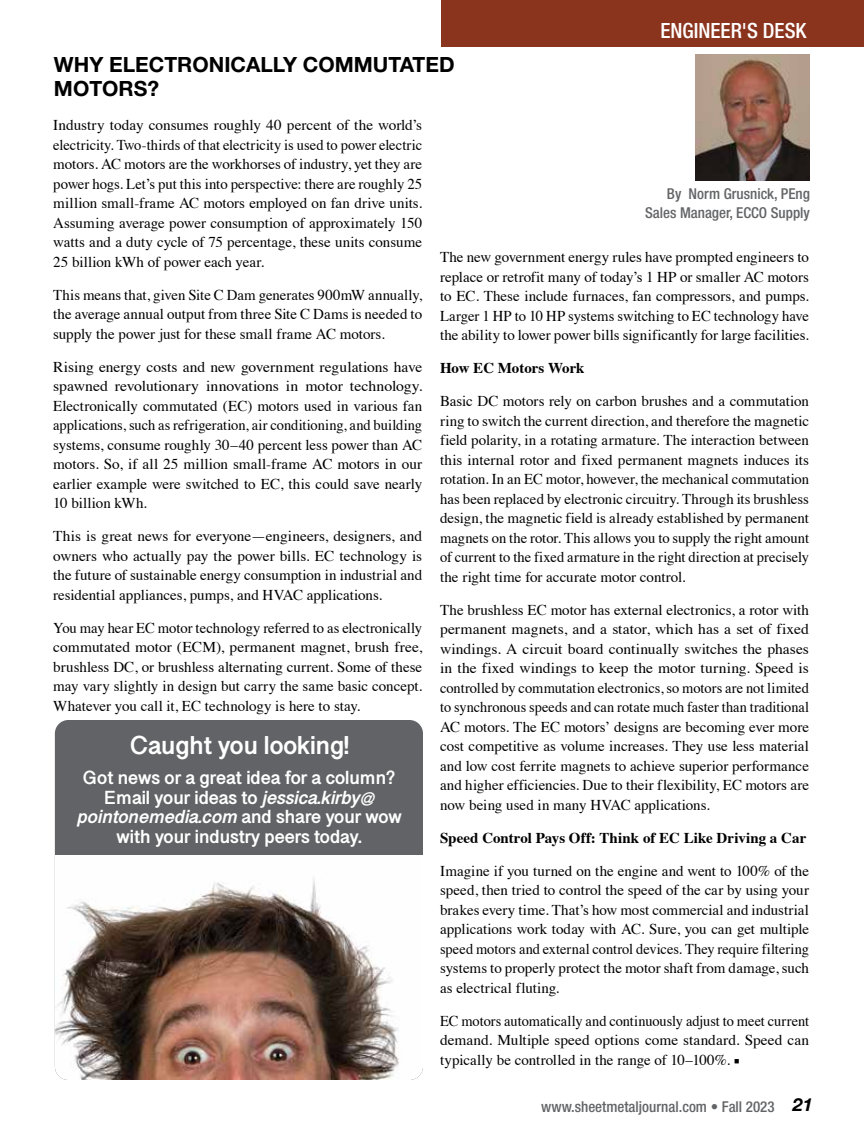
<style>
.page{position:relative;width:864px;height:1134px;background:#fff}
.page>*{position:absolute;margin:0;border:0;box-sizing:border-box;transform-origin:0 0}
.t1{font:700 22.5px "Oriya Sangam MN";color:#fff}
.t2{font:700 21px/24px "Helvetica Neue LT Std";color:#000}
.t3{font:500 condensed 21px "Helvetica Neue LT Std";color:#fff}
.t4{font:700 16.5px/19.5px "Oriya Sangam MN";color:#fff;text-align:center}
.t5{font:15px/19.5px "Times";color:#000;text-align:justify}
.t6{font:15px/19.5px "Times";color:#000;text-align:justify;scale:1.04 1}
.t7{font:15px/19.5px "Times";color:#000;text-align:justify;scale:.96 1}
.t8{font:500 condensed 15px/19.5px "Helvetica Neue LT Std";color:#636466;text-align:right}
.t9{font:700 15px "Times";color:#000}
.s1{font-family:"Minion Pro"}
.s2{font-style:italic}
.s3{font-weight:700;font-style:italic;font-stretch:normal;font-size:18px;color:#000}
</style>
<div class="page">
<div style="left:441px;top:0;width:423px;height:47px;background:#8b341d"></div>
<img style="left:696px;top:54px;width:114px;height:126px">
<div style="left:55px;top:720px;width:368px;height:360px;background:#626366;border-radius:14px"></div>
<img style="left:55px;top:855px;width:368px;height:225px">
<h2 class="t3" style="left:660px;top:18px;width:148px">ENGINEER'S DESK</h2>
<h2 class="t2" style="left:54px;top:52px;width:402px">WHY ELECTRONICALLY COMMUTATED<br>MOTORS?</h2>
<p class="t5" style="left:53px;top:114px;width:371px">Industry today consumes roughly 40 percent of the world’s electricity. Two-thirds of that electricity is used to power electric motors. AC motors are the workhorses of industry, yet they are power hogs. Let’s put this into perspective: there are roughly 25 million small-frame AC motors employed on fan drive units.<br>Assuming average power consumption of approximately 150 watts and a duty cycle of 75 percentage, these units consume 25 billion kWh of power each year.</p>
<p class="t5" style="left:53px;top:284px;width:371px">This means that, given Site C Dam generates 900mW annually, the average annual output from three Site C Dams is needed to supply the power just for these small frame AC motors.</p>
<p class="t6" style="left:53px;top:356px;width:356px">Rising energy costs and new government regulations have spawned revolutionary innovations in motor technology.<br>Electronically commutated (EC) motors used in various fan applications, such as refrigeration, air conditioning, and building systems, consume roughly 30–40 percent less power than AC motors. So, if all 25 million small-frame AC motors in our earlier example were switched to EC, this could save nearly 10 billion kWh.</p>
<p class="t5" style="left:53px;top:525px;width:371px">This is great news for everyone—engineers, designers, and owners who actually pay the power bills. EC technology is the future of sustainable energy consumption in industrial and residential appliances, pumps, and HVAC applications.</p>
<p class="t5" style="left:53px;top:617px;width:371px">You may hear EC motor technology referred to as electronically commutated motor (ECM), permanent magnet, brush free, brushless DC, or brushless alternating current. Some of these may vary slightly in design but carry the same basic concept.<br>Whatever you call it, EC technology is here to stay.</p>
<p class="t8" style="left:645px;top:183px;width:166px">By Norm Grusnick, PEng<br>Sales Manager, ECCO Supply</p>
<p class="t5" style="left:440px;top:246px;width:371px">The new government energy rules have prompted engineers to replace or retrofit many of today’s 1 HP or smaller AC motors to EC. These include furnaces, fan compressors, and pumps.<br>Larger 1 HP to 10 HP systems switching to EC technology have the ability to lower power bills significantly for large facilities.</p>
<p class="t9" style="left:440px;top:354px;width:146px">How EC Motors Work</p>
<p class="t5" style="left:440px;top:390px;width:371px">Basic DC motors rely on carbon brushes and a commutation ring to switch the current direction, and therefore the magnetic field polarity, in a rotating armature. The interaction between this internal rotor and fixed permanent magnets induces its rotation. In an EC motor, however, the mechanical commutation has been replaced by electronic circuitry. Through its brushless design, the magnetic field is already established by permanent magnets on the rotor. This allows you to supply the right amount of current to the fixed armature in the right direction at precisely the right time for accurate motor control.</p>
<p class="t5" style="left:440px;top:599px;width:371px">The brushless EC motor has external electronics, a rotor with permanent magnets, and a stator, which has a set of fixed windings. A circuit board continually switches the phases in the fixed windings to keep the motor turning. Speed is controlled by commutation electronics, so motors are not limited to synchronous speeds and can rotate much faster than traditional AC motors. The EC motors’ designs are becoming ever more cost competitive as volume increases. They use less material and low cost ferrite magnets to achieve superior performance and higher efficiencies. Due to their flexibility, EC motors are now being used in many HVAC applications.</p>
<p class="t9" style="left:440px;top:823px;width:368px">Speed Control Pays Off: Think of EC Like Driving a Car</p>
<p class="t5" style="left:440px;top:860px;width:371px">Imagine if you turned on the engine and went to 100% of the speed, then tried to control the speed of the car by using your brakes every time. That’s how most commercial and industrial applications work today with AC. Sure, you can get multiple speed motors and external control devices. They require filtering systems to properly protect the motor shaft from damage, such as electrical fluting.</p>
<p class="t7" style="left:440px;top:1010px;width:386px">EC motors automatically and continuously adjust to meet current demand. Multiple speed options come standard. Speed can typically be controlled in the range of 10–100%. <span class="s1">■</span></p>
<h1 class="t1" style="left:129px;top:730px;width:221px">Caught you looking!</h1>
<p class="t4" style="left:77px;top:769px;width:327px">Got news or a great idea for a column?<br>Email your ideas to <span class="s2">jessica.kirby@ pointonemedia.com</span> a n d s h a r e yo u r w o w with your industry peers today.</p>
<p class="t8" style="left:541px;top:1097px;width:273px">www.sheetmetaljournal.com • Fall 2023 <span class="s3">21</span></p>
</div>
